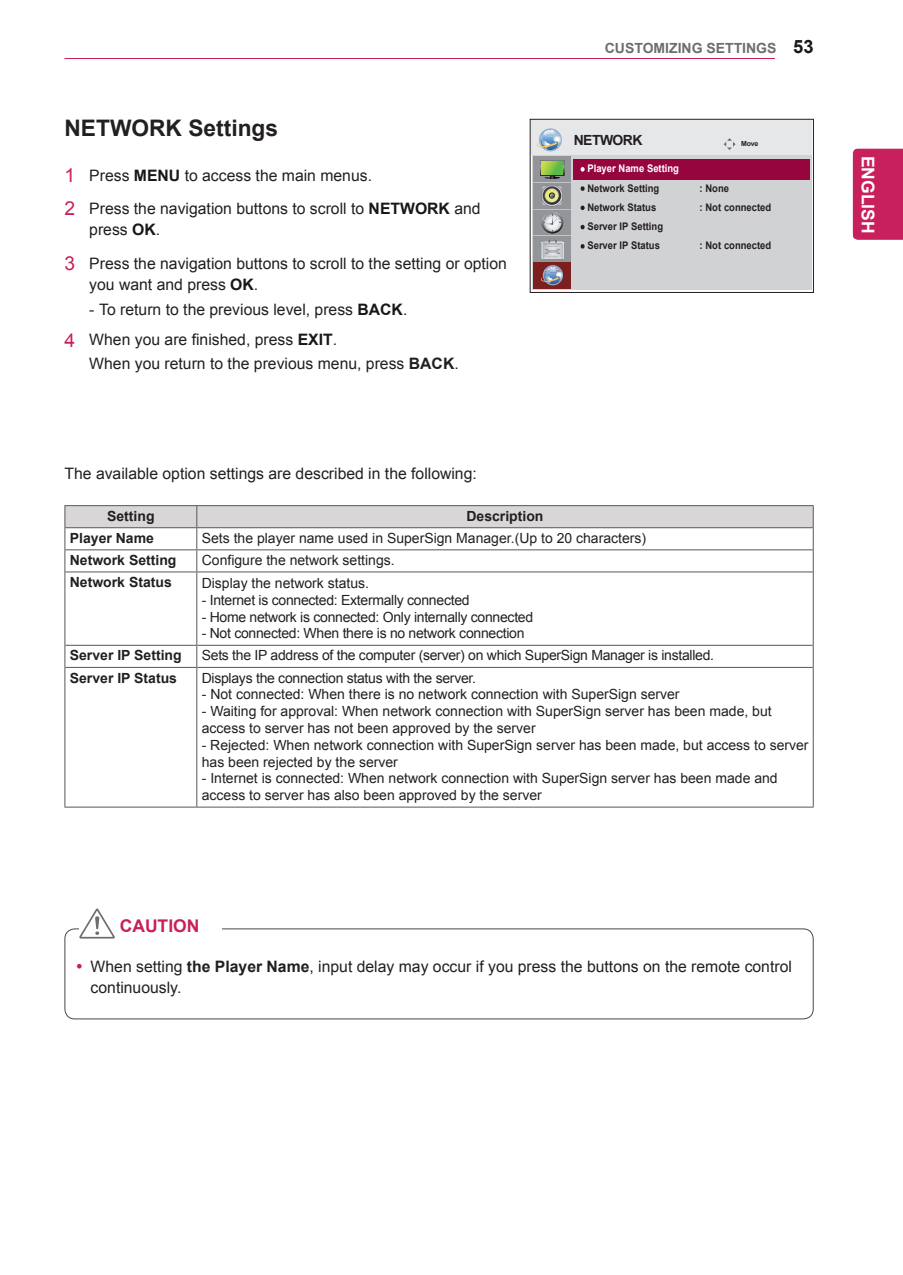
<style>
.page{position:relative;width:903px;height:1275px;background:#fff}
.page>*{position:absolute;margin:0;border:0;box-sizing:border-box;transform-origin:0 0}
.Title-2{font:700 22.75px "Arial";color:#231f20}
.t1{font:700 21px "Arial";color:#fff}
.t2{font:700 18.38px "Arial";color:#1a161a}
.t3{font:700 17.5px "Arial";color:#fff}
.Title-note{font:700 17.5px "Arial";color:#c8205d}
._1-Body{font:15.75px/21px "Arial";color:#231f20}
.Body{font:15.75px "Arial";color:#231f20}
._1-Body-2{font:15.75px "Arial";color:#231f20}
._1-Body-3{font:15.75px "Arial";color:#231f20}
.Body-2{font:14px/16.8px "Arial";color:#231f20}
.Body-3{font:14px "Arial";letter-spacing:-.02em;color:#231f20}
.Body-4{font:700 14px "Arial";color:#231f20}
.t4{font:700 14px "Arial";color:#6c6d70}
.Body-Bold-Center{font:700 14px "Arial";color:#231f20}
.body_main{font:700 14px "Arial";letter-spacing:-.04em;color:#231f20}
.OSD_source_menu_6pt{font:700 10.5px "Arial";color:#231f20;scale:.9 1}
.OSD_source_menu_6pt-2{font:700 10.5px "Arial";color:#fff;scale:.9 1}
.body_main-2{font:700 7px "Arial";color:#231f20}
.s1{font-size:19.25px;color:#c8205d}
.s2{font-weight:700;color:#1a161a}
.s3{font-weight:700}
</style>
<div class="page">
<hr style="left:64px;top:58px;width:711px;height:1px;background:#c8205d">
<div style="left:853px;top:149px;width:50px;height:91px;background:#c8205d"></div>
<hr style="left:64px;top:505px;width:133px;height:1px;background:#57585a">
<hr style="left:197px;top:505px;width:617px;height:1px;background:#57585a">
<svg style="left:64px;top:506px;width:750px;height:66px"></svg>
<hr style="left:64px;top:527px;width:133px;height:1px;background:#57585a">
<hr style="left:197px;top:527px;width:617px;height:1px;background:#57585a">
<hr style="left:65px;top:645px;width:131px;height:1px;background:#57585a">
<hr style="left:197px;top:645px;width:616px;height:1px;background:#57585a">
<hr style="left:65px;top:667px;width:131px;height:1px;background:#57585a">
<hr style="left:197px;top:667px;width:616px;height:1px;background:#57585a">
<hr style="left:64px;top:807px;width:133px;height:1px;background:#57585a">
<hr style="left:197px;top:807px;width:617px;height:1px;background:#57585a">
<hr style="left:65px;top:549px;width:132px;height:1px;background:#57585a">
<hr style="left:197px;top:549px;width:616px;height:1px;background:#57585a">
<hr style="left:65px;top:571px;width:132px;height:1px;background:#57585a">
<hr style="left:197px;top:571px;width:616px;height:1px;background:#57585a">
<hr style="left:64px;top:572px;width:1px;height:73px;background:#57585a">
<hr style="left:196px;top:572px;width:1px;height:73px;background:#57585a">
<svg style="left:64px;top:645px;width:1px;height:22px"></svg>
<svg style="left:196px;top:645px;width:1px;height:22px"></svg>
<hr style="left:64px;top:667px;width:1px;height:140px;background:#57585a">
<hr style="left:196px;top:667px;width:1px;height:140px;background:#57585a">
<hr style="left:813px;top:572px;width:1px;height:73px;background:#57585a">
<svg style="left:813px;top:645px;width:1px;height:22px"></svg>
<hr style="left:813px;top:667px;width:1px;height:140px;background:#57585a">
<div style="left:64px;top:928px;width:750px;height:91px;border:1px solid #4c4649;border-radius:10px"></div>
<div style="left:110px;top:916px;width:112px;height:22px;background:#fff"></div>
<svg style="left:79px;top:908px;width:36px;height:30px"></svg>
<div style="left:530px;top:119px;width:284px;height:174px;border:1px solid #231f20"></div>
<div style="left:531px;top:120px;width:281px;height:35px;background:#e6e7e9"></div>
<svg style="left:724px;top:138px;width:11px;height:12px"></svg>
<div style="left:570px;top:155px;width:242px;height:135px;background:#d1d2d4"></div>
<div style="left:573px;top:159px;width:237px;height:20px;background:#96053d"></div>
<svg style="left:580px;top:167px;width:5px;height:5px"></svg>
<svg style="left:580px;top:186px;width:5px;height:5px"></svg>
<svg style="left:580px;top:206px;width:5px;height:4px"></svg>
<svg style="left:580px;top:225px;width:5px;height:4px"></svg>
<svg style="left:580px;top:244px;width:5px;height:5px"></svg>
<svg style="left:537px;top:128px;width:25px;height:23px"></svg>
<div style="left:533px;top:156px;width:38px;height:133px;background:#939598"></div>
<hr style="left:533px;top:182px;width:38px;height:1px;background:#c2c3c6">
<hr style="left:533px;top:209px;width:38px;height:1px;background:#c2c3c6">
<hr style="left:533px;top:236px;width:38px;height:1px;background:#c2c3c6">
<hr style="left:533px;top:262px;width:38px;height:1px;background:#c2c3c6">
<svg style="left:540px;top:160px;width:25px;height:19px"></svg>
<svg style="left:541px;top:161px;width:22px;height:14px"></svg>
<svg style="left:542px;top:162px;width:21px;height:12px"></svg>
<svg style="left:541px;top:240px;width:23px;height:19px"></svg>
<div style="left:541px;top:185px;width:22px;height:21px;background:#898c90;border-radius:11px"></div>
<svg style="left:541px;top:185px;width:21px;height:21px"></svg>
<svg style="left:541px;top:212px;width:22px;height:21px"></svg>
<svg style="left:543px;top:214px;width:18px;height:18px"></svg>
<svg style="left:544px;top:214px;width:17px;height:17px"></svg>
<div style="left:534px;top:262px;width:37px;height:27px;background:#7c1f1f"></div>
<svg style="left:540px;top:265px;width:23px;height:20px"></svg>
<p class="Title-2" style="left:64px;top:113px;width:215px">NETWORK Settings</p>
<p class="_1-Body" style="left:64px;top:165px;width:309px"><span class="s1">1</span> Press <span class="s2">MENU</span> to access the main menus.</p>
<p class="_1-Body" style="left:89px;top:198px;width:393px;text-indent:-25px"><span class="s1">2</span> Press the navigation buttons to scroll to <span class="s2">NETWORK</span> and press <span class="s2">OK</span>.</p>
<p class="_1-Body" style="left:89px;top:253px;width:419px;text-indent:-25px"><span class="s1">3</span> Press the navigation buttons to scroll to the setting or option you want and press <span class="s2">OK</span>.</p>
<p class="_1-Body-3" style="left:89px;top:299px;width:320px">- To return to the previous level, press <span class="s2">BACK</span>.</p>
<p class="_1-Body" style="left:64px;top:329px;width:274px"><span class="s1">4</span> When you are finished, press <span class="s2">EXIT</span>.</p>
<p class="_1-Body-2" style="left:89px;top:353px;width:371px">When you return to the previous menu, press <span class="s3">BACK</span>.</p>
<p class="t4" style="left:605px;top:39px;width:173px">CUSTOMIZING SETTINGS</p>
<h3 class="t2" style="left:793px;top:34px;width:22px">53</h3>
<p class="body_main" style="left:574px;top:131px;width:70px">NETWORK</p>
<p class="body_main-2" style="left:741px;top:139px;width:19px">Move</p>
<p class="OSD_source_menu_6pt-2" style="left:587px;top:162px;width:103px">Player Name Setting</p>
<p class="OSD_source_menu_6pt" style="left:587px;top:181px;width:81px">Network Setting</p>
<p class="OSD_source_menu_6pt" style="left:587px;top:200px;width:78px">Network Status</p>
<p class="OSD_source_menu_6pt" style="left:587px;top:219px;width:86px">Server IP Setting</p>
<p class="OSD_source_menu_6pt" style="left:587px;top:239px;width:82px">Server IP Status</p>
<p class="OSD_source_menu_6pt" style="left:699px;top:181px;width:34px">: None</p>
<p class="OSD_source_menu_6pt" style="left:699px;top:200px;width:81px">: Not connected</p>
<p class="OSD_source_menu_6pt" style="left:699px;top:239px;width:81px">: Not connected</p>
<p class="Body" style="left:64px;top:463px;width:414px">The available option settings are described in the following:</p>
<p class="Body-Bold-Center" style="left:107px;top:506px;width:49px">Setting</p>
<p class="Body-Bold-Center" style="left:466px;top:506px;width:79px">Description</p>
<p class="Body-4" style="left:70px;top:529px;width:86px">Player Name</p>
<p class="Body-2" style="left:202px;top:530px;width:446px">Sets the player name used in SuperSign Manager.(Up to 20 characters)</p>
<p class="Body-4" style="left:70px;top:551px;width:108px">Network Setting</p>
<p class="Body-2" style="left:202px;top:552px;width:194px">Configure the network settings.</p>
<p class="Body-4" style="left:70px;top:573px;width:103px">Network Status</p>
<p class="Body-2" style="left:202px;top:575px;width:169px">Display the network status.</p>
<p class="Body-3" style="left:202px;top:591px;width:269px">- Internet is connected: Extermally connected</p>
<p class="Body-3" style="left:202px;top:607px;width:333px">- Home network is connected: Only internally connected</p>
<p class="Body-3" style="left:202px;top:624px;width:324px">- Not connected: When there is no network connection</p>
<p class="Body-4" style="left:70px;top:646px;width:113px">Server IP Setting</p>
<p class="Body-3" style="left:202px;top:646px;width:514px">Sets the IP address of the computer (server) on which SuperSign Manager is installed.</p>
<p class="Body-4" style="left:70px;top:668px;width:109px">Server IP Status</p>
<p class="Body-3" style="left:202px;top:668px;width:276px">Displays the connection status with the server.</p>
<p class="Body-2" style="left:202px;top:686px;width:479px">- Not connected: When there is no network connection with SuperSign server</p>
<p class="Body-2" style="left:202px;top:703px;width:571px">- Waiting for approval: When network connection with SuperSign server has been made, but access to server has not been approved by the server</p>
<p class="Body-2" style="left:202px;top:737px;width:608px">- Rejected: When network connection with SuperSign server has been made, but access to server has been rejected by the server</p>
<p class="Body-2" style="left:202px;top:770px;width:577px">- Internet is connected: When network connection with SuperSign server has been made and access to server has also been approved by the server</p>
<p class="Title-note" style="left:120px;top:914px;width:81px">CAUTION</p>
<p class="_1-Body" style="left:91px;top:956px;width:703px">When setting <span class="s3">the Player Name</span>, input delay may occur if you press the buttons on the remote control continuously.</p>
<p class="t3" style="left:879px;top:156px;width:79px;rotate:90deg">ENGLISH</p>
<h2 class="t1" style="left:884px;top:172px;width:47px;rotate:90deg">ENG</h2>
</div>
